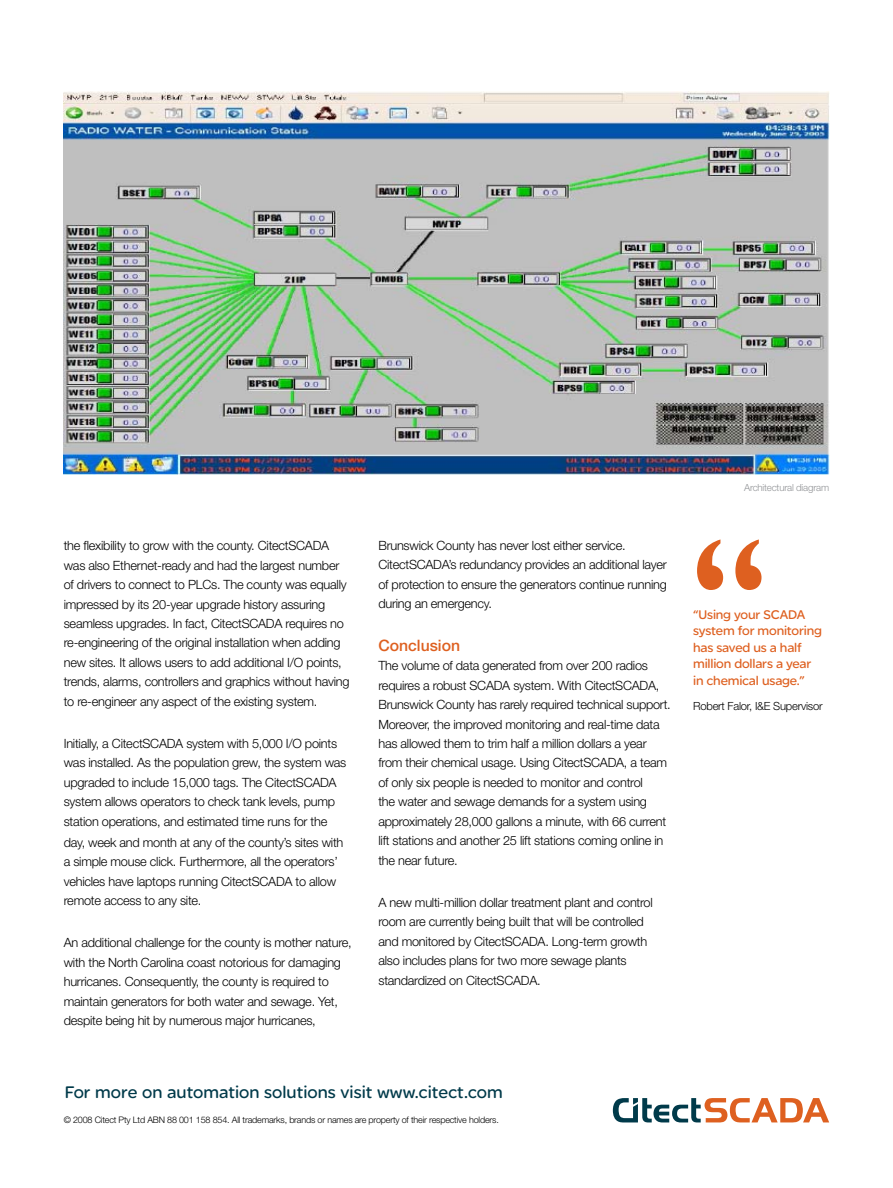
<style>
.page{position:relative;width:893px;height:1188px;background:#fff}
.page>*{position:absolute;margin:0;border:0;box-sizing:border-box;transform-origin:0 0}
.t1{font:18px "SE Optimist";color:#003a4a}
.t2{font:500 15.75px "Helvetica Neue";color:#de6020}
.t3{font:13.5px/16.5px "SE Optimist";letter-spacing:-.01em;color:#de6020}
.t4{font:300 12.75px/19.5px "Helvetica Neue";letter-spacing:-.02em;color:#000}
.t5{font:300 11.25px "Helvetica Neue";letter-spacing:-.02em;color:#000}
.t6{font:300 9.75px "Helvetica Neue";letter-spacing:-.02em;color:#939598}
.t7{font:300 9px "Helvetica Neue";letter-spacing:-.02em;color:#000}
</style>
<div class="page">
<img style="left:64px;top:91px;width:765px;height:383px">
<svg style="left:697px;top:539px;width:64px;height:51px"></svg>
<svg style="left:613px;top:1098px;width:216px;height:24px"></svg>
<p class="t4" style="left:64px;top:535px;width:287px">the flexibility to grow with the county. CitectSCADA was also Ethernet-ready and had the largest number of drivers to connect to PLCs. The county was equally impressed by its 20-year upgrade history assuring seamless upgrades. In fact, CitectSCADA requires no re-engineering of the original installation when adding new sites. It allows users to add additional I/O points, trends, alarms, controllers and graphics without having to re-engineer any aspect of the existing system.</p>
<p class="t4" style="left:64px;top:733px;width:284px">Initially, a CitectSCADA system with 5,000 I/O points was installed. As the population grew, the system was upgraded to include 15,000 tags. The CitectSCADA system allows operators to check tank levels, pump station operations, and estimated time runs for the</p>
<p class="t4" style="left:64px;top:832px;width:281px">day, week and month at any of the county’s sites with a simple mouse click. Furthermore, all the operators’ vehicles have laptops running CitectSCADA to allow remote access to any site.</p>
<p class="t4" style="left:64px;top:933px;width:290px">An additional challenge for the county is mother nature, with the North Carolina coast notorious for damaging hurricanes. Consequently, the county is required to maintain generators for both water and sewage. Yet, despite being hit by numerous major hurricanes,</p>
<p class="t4" style="left:378px;top:535px;width:290px">Brunswick County has never lost either service.<br>CitectSCADA’s redundancy provides an additional layer of protection to ensure the generators continue running during an emergency.</p>
<p class="t2" style="left:378px;top:636px;width:83px">Conclusion</p>
<p class="t4" style="left:378px;top:655px;width:294px">The volume of data generated from over 200 radios requires a robust SCADA system. With CitectSCADA, Brunswick County has rarely required technical support.<br>Moreover, the improved monitoring and real-time data has allowed them to trim half a million dollars a year from their chemical usage. Using CitectSCADA, a team of only six people is needed to monitor and control<br>the water and sewage demands for a system using approximately 28,000 gallons a minute, with 66 current lift stations and another 25 lift stations coming online in the near future.</p>
<p class="t4" style="left:378px;top:892px;width:276px">A new multi-million dollar treatment plant and control room are currently being built that will be controlled and monitored by CitectSCADA. Long-term growth also includes plans for two more sewage plants standardized on CitectSCADA.</p>
<h1 class="t1" style="left:65px;top:1082px;width:439px">For more on automation solutions visit www.citect.com</h1>
<p class="t7" style="left:64px;top:1115px;width:437px">© 2008 Citect Pty Ltd ABN 88 001 158 854. All trademarks, brands or names are property of their respective holders.</p>
<p class="t6" style="left:744px;top:481px;width:87px">Architectural diagram</p>
<p class="t3" style="left:693px;top:606px;width:130px">“Using your SCADA system for monitoring has saved us a half million dollars a year in chemical usage.”</p>
<p class="t5" style="left:693px;top:699px;width:131px">Robert Falor, I&amp;E Supervisor</p>
</div>
